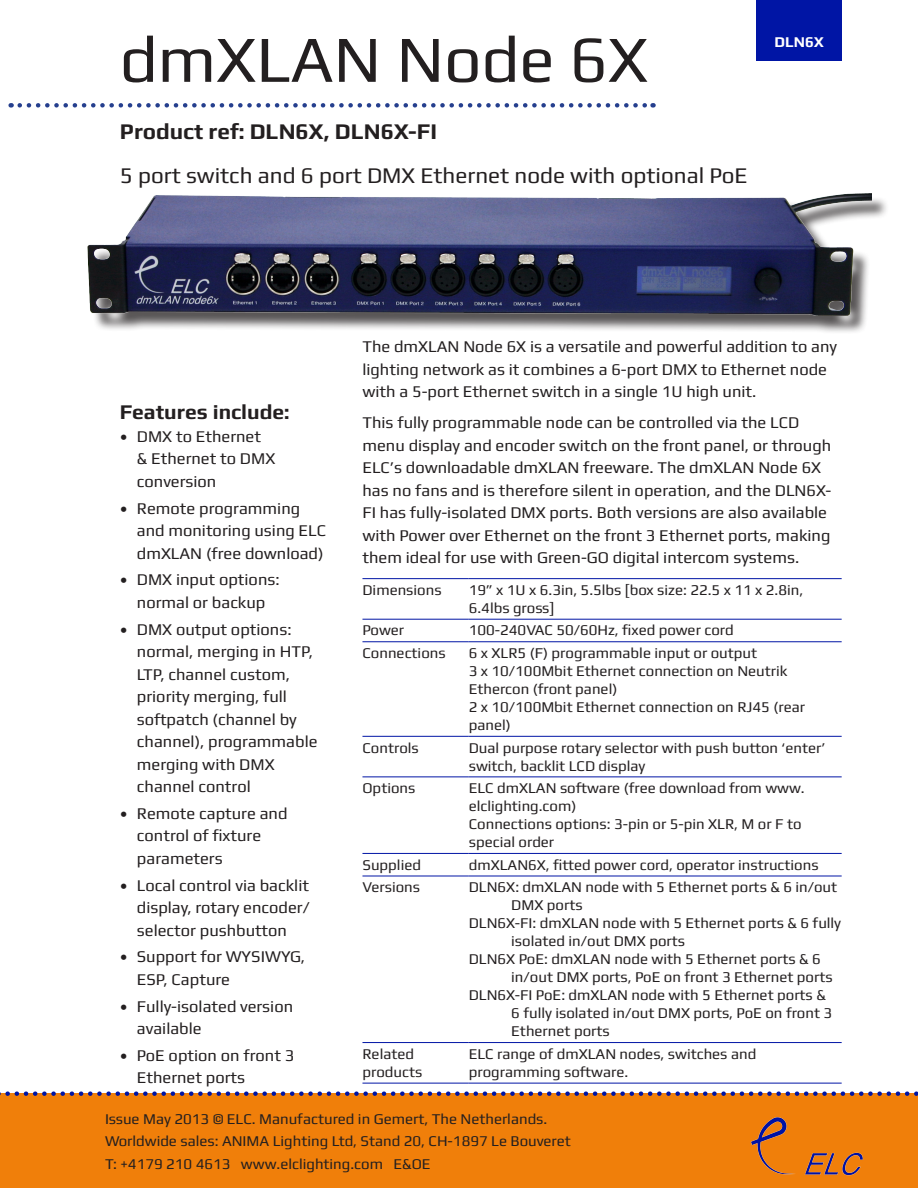
<style>
.page{position:relative;width:918px;height:1188px;background:#fff}
.page>*{position:absolute;margin:0;border:0;box-sizing:border-box;transform-origin:0 0}
.Headline_play44{font:66px "Play";color:#231f20}
.t1{font:22.5px "Play";color:#231f20}
.t2{font:700 22.5px "Play";color:#231f20}
.Features_include{font:700 21px "Play";color:#231f20}
.intro_text_Play_11{font:16.5px/22.5px "Play";color:#231f20}
.Feature_bullets_play{font:16.5px/22.5px "Play";color:#231f20}
.table_play{font:15px/18px "Play";color:#231f20}
.tombstone_play{font:700 15px "Play";color:#fff}
</style>
<div class="page">
<div style="left:0;top:1094px;width:918px;height:94px;background:#f07f0a"></div>
<img style="left:750px;top:1117px;width:113px;height:59px">
<svg style="left:0;top:1091px;width:918px;height:5px"></svg>
<svg style="left:20px;top:103px;width:634px;height:5px"></svg>
<div style="left:757px;top:0;width:85px;height:60px;background:#0015a5"></div>
<div style="left:91px;top:196px;width:799px;height:138px;background:#231f20;opacity:.75"></div>
<img style="left:87px;top:193px;width:784px;height:140px">
<hr style="left:362px;top:619px;width:107px;height:1px;background:#0015a5">
<hr style="left:469px;top:619px;width:373px;height:1px;background:#0015a5">
<hr style="left:362px;top:641px;width:107px;height:1px;background:#0015a5">
<hr style="left:469px;top:641px;width:373px;height:1px;background:#0015a5">
<hr style="left:362px;top:736px;width:107px;height:1px;background:#0015a5">
<hr style="left:469px;top:736px;width:373px;height:1px;background:#0015a5">
<hr style="left:362px;top:777px;width:107px;height:1px;background:#0015a5">
<hr style="left:469px;top:777px;width:373px;height:1px;background:#0015a5">
<hr style="left:362px;top:853px;width:107px;height:1px;background:#0015a5">
<hr style="left:469px;top:853px;width:373px;height:1px;background:#0015a5">
<hr style="left:362px;top:876px;width:107px;height:1px;background:#0015a5">
<hr style="left:469px;top:876px;width:373px;height:1px;background:#0015a5">
<hr style="left:362px;top:1042px;width:107px;height:1px;background:#0015a5">
<hr style="left:469px;top:1042px;width:373px;height:1px;background:#0015a5">
<hr style="left:362px;top:578px;width:107px;height:1px;background:#0015a5">
<hr style="left:469px;top:578px;width:373px;height:1px;background:#0015a5">
<hr style="left:362px;top:1083px;width:107px;height:1px;background:#0015a5">
<hr style="left:469px;top:1083px;width:373px;height:1px;background:#0015a5">
<p class="Headline_play44" style="left:120px;top:20px;width:530px">dmXLAN Node 6X</p>
<p class="t2" style="left:120px;top:118px;width:319px">Product ref: DLN6X, DLN6X-FI</p>
<p class="t1" style="left:120px;top:162px;width:629px">5 port switch and 6 port DMX Ethernet node with optional PoE</p>
<p class="tombstone_play" style="left:774px;top:33px;width:51px">DLN6X</p>
<p class="Features_include" style="left:120px;top:400px;width:171px">Features include:</p>
<p class="Feature_bullets_play" style="left:137px;top:425px;width:140px;text-indent:-17px">• DMX to Ethernet &amp; Ethernet to DMX conversion</p>
<p class="Feature_bullets_play" style="left:137px;top:497px;width:191px;text-indent:-17px">• Remote programming and monitoring using ELC dmXLAN (free download)</p>
<p class="Feature_bullets_play" style="left:120px;top:568px;width:161px;text-align:center">• DMX input options: normal or backup</p>
<p class="Feature_bullets_play" style="left:137px;top:618px;width:182px;text-indent:-17px">• DMX output options: normal, merging in HTP,<br>LTP, channel custom, priority merging, full softpatch (channel by channel), programmable merging with DMX channel control</p>
<p class="Feature_bullets_play" style="left:137px;top:802px;width:152px;text-indent:-17px">• Remote capture and control of fixture parameters</p>
<p class="Feature_bullets_play" style="left:137px;top:874px;width:174px;text-align:justify;text-indent:-17px">• Local control via backlit display, rotary encoder/ selector pushbutton</p>
<p class="Feature_bullets_play" style="left:137px;top:945px;width:170px;text-indent:-17px">• Support for WYSIWYG,<br>ESP, Capture</p>
<p class="Feature_bullets_play" style="left:137px;top:995px;width:158px;text-indent:-17px">• Fully-isolated version available</p>
<p class="Feature_bullets_play" style="left:137px;top:1044px;width:159px;text-indent:-17px">• PoE option on front 3<br>Ethernet ports</p>
<p class="intro_text_Play_11" style="left:362px;top:335px;width:476px">The dmXLAN Node 6X is a versatile and powerful addition to any lighting network as it combines a 6-port DMX to Ethernet node with a 5-port Ethernet switch in a single 1U high unit.</p>
<p class="intro_text_Play_11" style="left:362px;top:411px;width:470px">This fully programmable node can be controlled via the LCD menu display and encoder switch on the front panel, or through ELC’s downloadable dmXLAN freeware. The dmXLAN Node 6X has no fans and is therefore silent in operation, and the DLN6X-FI has fully-isolated DMX ports. Both versions are also available with Power over Ethernet on the front 3 Ethernet ports, making them ideal for use with Green-GO digital intercom systems.</p>
<p class="table_play" style="left:362px;top:580px;width:81px">Dimensions</p>
<p class="table_play" style="left:469px;top:580px;width:336px">19” x 1U x 6.3in, 5.5lbs [box size: 22.5 x 11 x 2.8in,<br>6.4lbs gross]</p>
<p class="table_play" style="left:362px;top:621px;width:43px">Power</p>
<p class="table_play" style="left:469px;top:621px;width:266px">100-240VAC 50/60Hz, fixed power cord</p>
<p class="table_play" style="left:362px;top:644px;width:85px">Connections</p>
<p class="table_play" style="left:469px;top:644px;width:290px">6 x XLR5 (F) programmable input or output</p>
<p class="table_play" style="left:469px;top:662px;width:320px">3 x 10/100Mbit Ethernet connection on Neutrik<br>Ethercon (front panel)</p>
<p class="table_play" style="left:469px;top:698px;width:338px">2 x 10/100Mbit Ethernet connection on RJ45 (rear panel)</p>
<p class="table_play" style="left:362px;top:738px;width:58px">Controls</p>
<p class="table_play" style="left:469px;top:738px;width:358px">Dual purpose rotary selector with push button ‘enter’ switch, backlit LCD display</p>
<p class="table_play" style="left:362px;top:779px;width:54px">Options</p>
<p class="table_play" style="left:469px;top:779px;width:338px">ELC dmXLAN software (free download from www. elclighting.com)</p>
<p class="table_play" style="left:469px;top:815px;width:334px">Connections options: 3-pin or 5-pin XLR, M or F to special order</p>
<p class="table_play" style="left:362px;top:855px;width:60px">Supplied</p>
<p class="table_play" style="left:469px;top:855px;width:351px">dmXLAN6X, fitted power cord, operator instructions</p>
<p class="table_play" style="left:362px;top:878px;width:59px">Versions</p>
<p class="table_play" style="left:511px;top:878px;width:327px;text-indent:-43px">DLN6X: dmXLAN node with 5 Ethernet ports &amp; 6 in/out<br>DMX ports</p>
<p class="table_play" style="left:511px;top:914px;width:331px;text-indent:-43px">DLN6X-FI: dmXLAN node with 5 Ethernet ports &amp; 6 fully isolated in/out DMX ports</p>
<p class="table_play" style="left:511px;top:950px;width:323px;text-indent:-43px">DLN6X PoE: dmXLAN node with 5 Ethernet ports &amp; 6 in/out DMX ports, PoE on front 3 Ethernet ports</p>
<p class="table_play" style="left:511px;top:986px;width:322px;text-indent:-43px">DLN6X-FI PoE: dmXLAN node with 5 Ethernet ports &amp;<br>6 fully isolated in/out DMX ports, PoE on front 3<br>Ethernet ports</p>
<p class="table_play" style="left:362px;top:1044px;width:61px">Related products</p>
<p class="table_play" style="left:469px;top:1044px;width:289px">ELC range of dmXLAN nodes, switches and programming software.</p>
<p class="table_play" style="left:105px;top:1109px;width:444px">Issue May 2013 © ELC. Manufactured in Gemert, The Netherlands.</p>
<p class="table_play" style="left:105px;top:1132px;width:467px">Worldwide sales: ANIMA Lighting Ltd, Stand 20, CH-1897 Le Bouveret</p>
<p class="table_play" style="left:105px;top:1154px;width:327px">T: +4179 210 4613 www.elclighting.com E&amp;OE</p>
</div>
